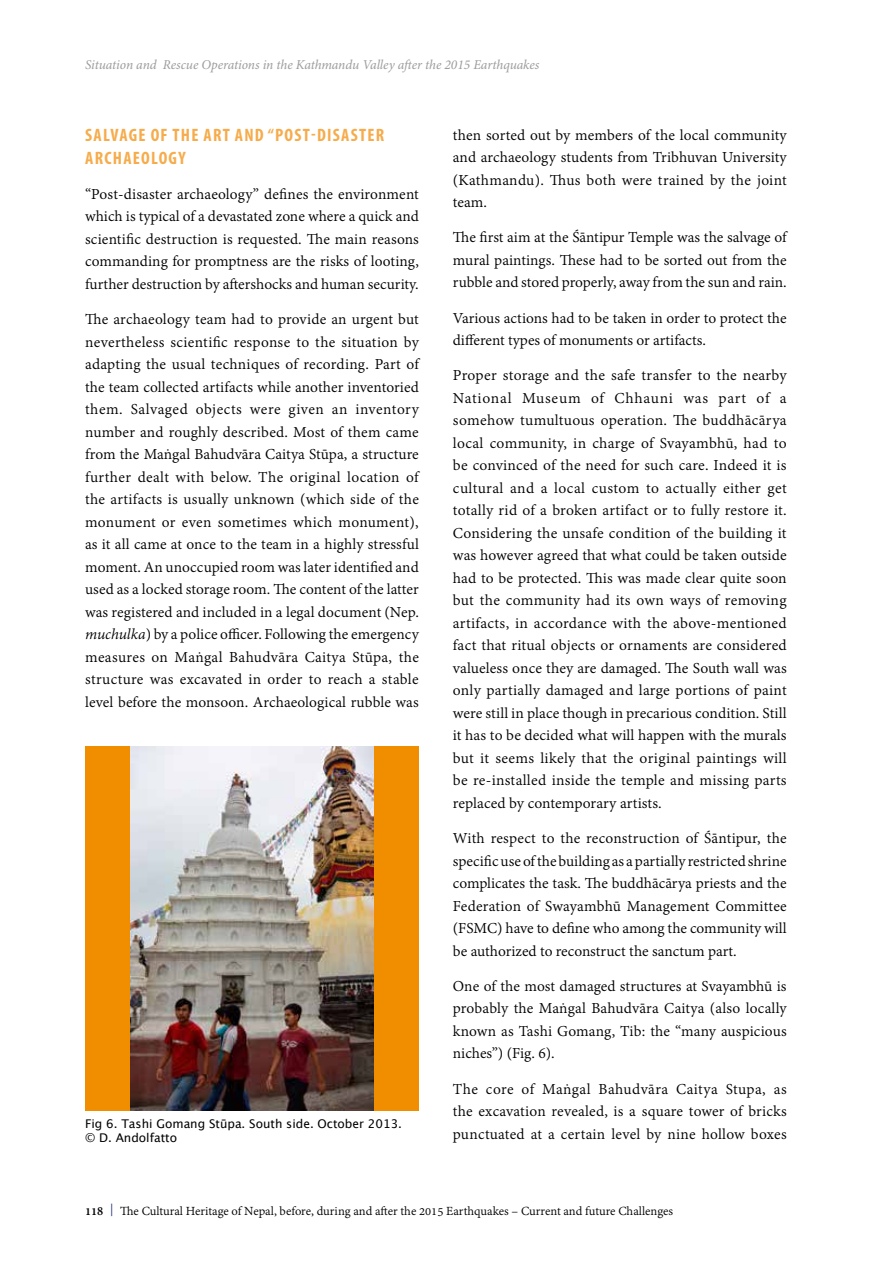
<style>
.page{position:relative;width:893px;height:1263px;background:#fff}
.page>*{position:absolute;margin:0;border:0;box-sizing:border-box;transform-origin:0 0}
.t1{font:700 condensed 18px/22.5px "Myriad Pro";letter-spacing:.07em;color:#f6ac4c}
.t2{font:16.5px/22.5px "Adobe Devanagari";color:#000;text-align:justify}
.t3{font:13.5px "Adobe Devanagari";color:#000}
.t4{font:italic 13.5px "Minion Pro";letter-spacing:-.01em;color:#9c9c9d}
.t5{font:12px/14.4px "Lucida Grande";color:#000}
.s1{font-style:italic}
.s2{font-weight:700}
.s3{color:#243282}
</style>
<div class="page">
<div style="left:85px;top:747px;width:334px;height:364px;background:#f18e00"></div>
<img style="left:131px;top:747px;width:242px;height:364px">
<p class="t4" style="left:85px;top:56px;width:456px">Situation and Rescue Operations in the Kathmandu Valley after the 2015 Earthquakes</p>
<p class="t1" style="left:85px;top:124px;width:301px">SALVAGE OF THE ART AND “POST-DISASTER<br>ARCHAEOLOGY</p>
<p class="t2" style="left:85px;top:184px;width:335px">“Post-disaster archaeology” defines the environment which is typical of a devastated zone where a quick and scientific destruction is requested. The main reasons commanding for promptness are the risks of looting, further destruction by aftershocks and human security.</p>
<p class="t2" style="left:85px;top:309px;width:335px">The archaeology team had to provide an urgent but nevertheless scientific response to the situation by adapting the usual techniques of recording. Part of the team collected artifacts while another inventoried them. Salvaged objects were given an inventory number and roughly described. Most of them came from the Maṅgal Bahudvāra Caitya Stūpa, a structure further dealt with below. The original location of the artifacts is usually unknown (which side of the monument or even sometimes which monument), as it all came at once to the team in a highly stressful moment. An unoccupied room was later identified and used as a locked storage room. The content of the latter was registered and included in a legal document (Nep. <span class="s1">muchulka</span>) by a police officer. Following the emergency measures on Maṅgal Bahudvāra Caitya Stūpa, the structure was excavated in order to reach a stable level before the monsoon. Archaeological rubble was</p>
<p class="t5" style="left:85px;top:1116px;width:318px">Fig 6. Tashi Gomang Stūpa. South side. October 2013. © D. Andolfatto</p>
<p class="t2" style="left:453px;top:125px;width:335px">then sorted out by members of the local community and archaeology students from Tribhuvan University (Kathmandu). Thus both were trained by the joint team.</p>
<p class="t2" style="left:453px;top:228px;width:335px">The first aim at the Śāntipur Temple was the salvage of mural paintings. These had to be sorted out from the rubble and stored properly, away from the sun and rain.</p>
<p class="t2" style="left:453px;top:308px;width:335px">Various actions had to be taken in order to protect the different types of monuments or artifacts.</p>
<p class="t2" style="left:453px;top:365px;width:335px">Proper storage and the safe transfer to the nearby National Museum of Chhauni was part of a somehow tumultuous operation. The buddhācārya local community, in charge of Svayambhū, had to be convinced of the need for such care. Indeed it is cultural and a local custom to actually either get totally rid of a broken artifact or to fully restore it.<br>Considering the unsafe condition of the building it was however agreed that what could be taken outside had to be protected. This was made clear quite soon but the community had its own ways of removing artifacts, in accordance with the above-mentioned fact that ritual objects or ornaments are considered valueless once they are damaged. The South wall was only partially damaged and large portions of paint were still in place though in precarious condition. Still it has to be decided what will happen with the murals but it seems likely that the original paintings will be re-installed inside the temple and missing parts replaced by contemporary artists.</p>
<p class="t2" style="left:453px;top:828px;width:335px">With respect to the reconstruction of Śāntipur, the specific use of the building as a partially restricted shrine complicates the task. The buddhācārya priests and the Federation of Swayambhū Management Committee (FSMC) have to define who among the community will be authorized to reconstruct the sanctum part.</p>
<p class="t2" style="left:453px;top:976px;width:335px">One of the most damaged structures at Svayambhū is probably the Maṅgal Bahudvāra Caitya (also locally known as Tashi Gomang, Tib: the “many auspicious niches”) (Fig. 6).</p>
<p class="t2" style="left:453px;top:1079px;width:335px">The core of Maṅgal Bahudvāra Caitya Stupa, as the excavation revealed, is a square tower of bricks punctuated at a certain level by nine hollow boxes</p>
<p class="t3" style="left:85px;top:1203px;width:590px"><span class="s2">118</span> <span class="s3">|</span> The Cultural Heritage of Nepal, before, during and after the 2015 Earthquakes – Current and future Challenges</p>
</div>
